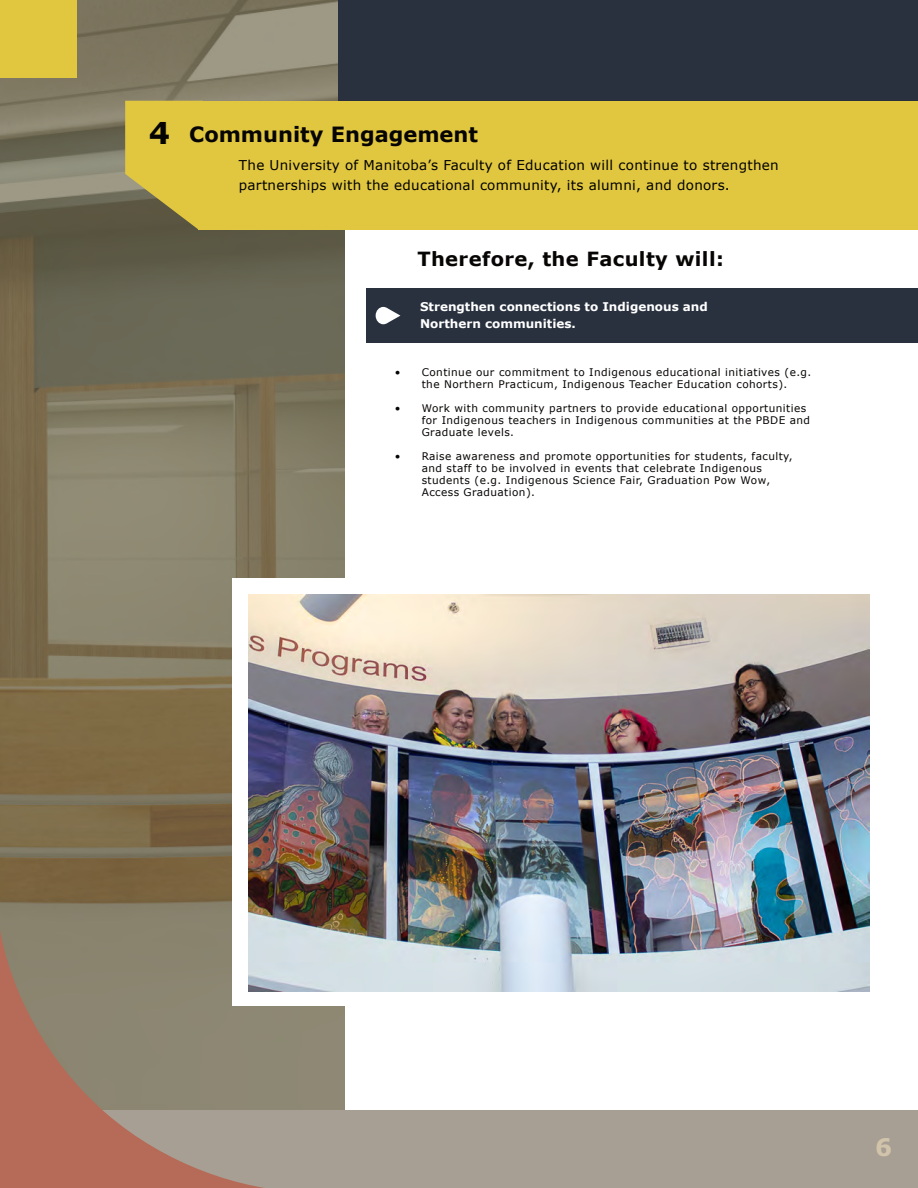
<style>
.page{position:relative;width:918px;height:1188px;background:#fff}
.page>*{position:absolute;margin:0;border:0;box-sizing:border-box;transform-origin:0 0}
.t1{font:700 24px "Verdana";color:#d2c4ab}
.t2{font:700 21px "Verdana";color:#070504}
.t3{font:700 19.5px "Verdana";letter-spacing:.02em;color:#070504}
.t4{font:13.5px/20.1px "Verdana";letter-spacing:.02em;color:#000}
.t5{font:700 12px/17.1px "Verdana";color:#fff}
.t6{font:10.5px/12px "Verdana";letter-spacing:.04em;color:#070504}
.s1{font-size:30px}
</style>
<div class="page">
<div style="left:0;top:0;width:345px;height:1188px;background:#756f53;opacity:.71"></div>
<div style="left:366px;top:288px;width:552px;height:55px;background:#29313f"></div>
<svg style="left:376px;top:307px;width:24px;height:17px"></svg>
<div style="left:0;top:1110px;width:918px;height:78px;background:#a79f93"></div>
<div style="left:0;top:0;width:77px;height:78px;background:#e1c740"></div>
<div style="left:338px;top:0;width:580px;height:121px;background:#29313f"></div>
<div style="left:198px;top:101px;width:720px;height:128px;background:#e1c740"></div>
<svg style="left:125px;top:101px;width:73px;height:128px;background:#c5b042"></svg>
<svg style="left:0;top:929px;width:303px;height:259px;background:#9a826f"></svg>
<div style="left:232px;top:578px;width:655px;height:427px;background:#fff"></div>
<img style="left:248px;top:594px;width:621px;height:397px">
<h2 class="t2" style="left:149px;top:126px;width:331px"><span class="s1">4</span> Community Engagement</h2>
<p class="t4" style="left:239px;top:156px;width:541px">The University of Manitoba’s Faculty of Education will continue to strengthen partnerships with the educational community, its alumni, and donors.</p>
<h3 class="t3" style="left:417px;top:251px;width:308px">Therefore, the Faculty will:</h3>
<p class="t5" style="left:420px;top:299px;width:289px">Strengthen connections to Indigenous and<br>Northern communities.</p>
<p class="t6" style="left:395px;top:367px;width:418px;text-align:center">• Continue our commitment to Indigenous educational initiatives (e.g. the Northern Practicum, Indigenous Teacher Education cohorts).</p>
<p class="t6" style="left:422px;top:403px;width:390px;text-indent:-27px">• Work with community partners to provide educational opportunities for Indigenous teachers in Indigenous communities at the PBDE and<br>Graduate levels.</p>
<p class="t6" style="left:422px;top:451px;width:372px;text-indent:-27px">• Raise awareness and promote opportunities for students, faculty, and staff to be involved in events that celebrate Indigenous students (e.g. Indigenous Science Fair, Graduation Pow Wow, Access Graduation).</p>
<h1 class="t1" style="left:875px;top:1137px;width:19px">6</h1>
</div>
